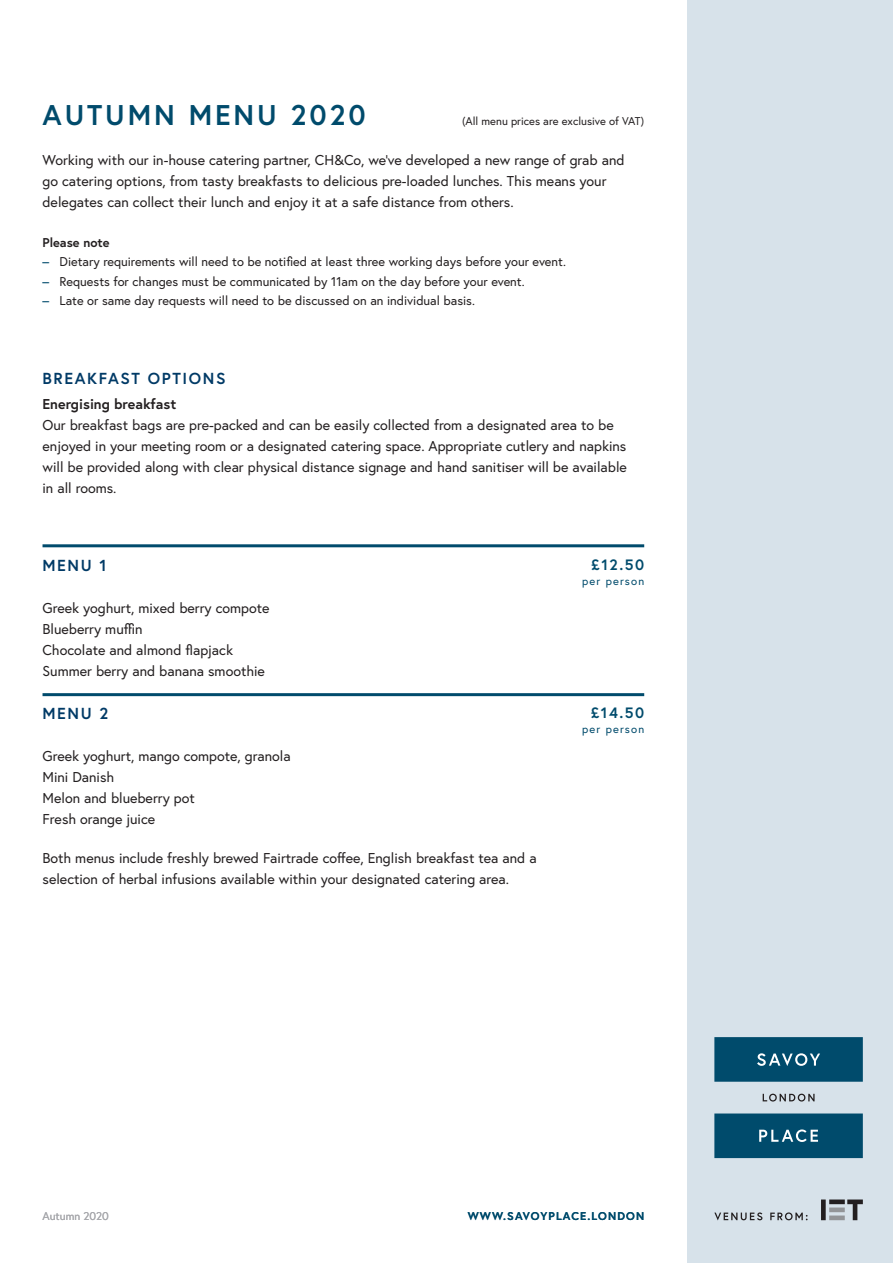
<style>
.page{position:relative;width:893px;height:1263px;background:#fff}
.page>*{position:absolute;margin:0;border:0;box-sizing:border-box;transform-origin:0 0}
.t1{font:700 28.5px "Europa";letter-spacing:.1em;color:#004b6c}
.t2{font:700 15.9px "Europa";letter-spacing:.1em;color:#003a66}
.t3{font:700 15px "Europa";letter-spacing:.1em;color:#004b6c}
.t4{font:14.25px/21px "Europa";color:#231f20}
.t5{font:700 14.25px "Europa";color:#231f20}
.t6{font:12.75px "Europa";color:#231f20}
.t7{font:700 12.75px "Europa";color:#231f20}
.t8{font:11.25px "Europa";color:#231f20}
.t9{font:700 11.25px "Europa";letter-spacing:.1em;color:#004b6c}
.t10{font:11.25px "Europa";letter-spacing:.1em;color:#004b6c}
.t11{font:11.25px "Europa";color:#a8a9ad}
.s1{font-size:13.5px;color:#004b6c}
</style>
<div class="page">
<div style="left:687px;top:0;width:206px;height:1263px;background:#d7e2ea"></div>
<svg style="left:821px;top:1199px;width:42px;height:21px"></svg>
<svg style="left:714px;top:1212px;width:48px;height:8px"></svg>
<svg style="left:770px;top:1212px;width:38px;height:8px"></svg>
<svg style="left:714px;top:1037px;width:149px;height:121px"></svg>
<hr style="left:43px;top:544px;width:601px;height:3px;background:#004b6c">
<hr style="left:43px;top:693px;width:601px;height:3px;background:#004b6c">
<p class="t1" style="left:43px;top:95px;width:325px">AUTUMN MENU 2020</p>
<p class="t8" style="left:462px;top:114px;width:184px">(All menu prices are exclusive of VAT)</p>
<p class="t4" style="left:43px;top:150px;width:584px">Working with our in-house catering partner, CH&amp;Co, we’ve developed a new range of grab and go catering options, from tasty breakfasts to delicious pre-loaded lunches. This means your delegates can collect their lunch and enjoy it at a safe distance from others.</p>
<p class="t7" style="left:43px;top:233px;width:69px">Please note</p>
<p class="t6" style="left:43px;top:254px;width:525px"><span class="s1">–</span> Dietary requirements will need to be notified at least three working days before your event.</p>
<p class="t6" style="left:43px;top:273px;width:484px"><span class="s1">–</span> Requests for changes must be communicated by 11am on the day before your event.</p>
<p class="t6" style="left:43px;top:293px;width:434px"><span class="s1">–</span> Late or same day requests will need to be discussed on an individual basis.</p>
<p class="t2" style="left:43px;top:367px;width:185px">BREAKFAST OPTIONS</p>
<p class="t5" style="left:43px;top:394px;width:135px">Energising breakfast</p>
<p class="t4" style="left:43px;top:414px;width:586px">Our breakfast bags are pre-packed and can be easily collected from a designated area to be enjoyed in your meeting room or a designated catering space. Appropriate cutlery and napkins will be provided along with clear physical distance signage and hand sanitiser will be available in all rooms.</p>
<p class="t2" style="left:43px;top:554px;width:66px">MENU 1</p>
<p class="t4" style="left:43px;top:597px;width:229px">Greek yoghurt, mixed berry compote</p>
<p class="t4" style="left:43px;top:618px;width:102px">Blueberry muffin</p>
<p class="t4" style="left:43px;top:639px;width:192px">Chocolate and almond flapjack</p>
<p class="t4" style="left:43px;top:660px;width:224px">Summer berry and banana smoothie</p>
<p class="t2" style="left:43px;top:703px;width:67px">MENU 2</p>
<p class="t4" style="left:43px;top:745px;width:250px">Greek yoghurt, mango compote, granola</p>
<p class="t4" style="left:43px;top:766px;width:73px">Mini Danish</p>
<p class="t4" style="left:43px;top:787px;width:154px">Melon and blueberry pot</p>
<p class="t4" style="left:43px;top:808px;width:114px">Fresh orange juice</p>
<p class="t4" style="left:43px;top:847px;width:496px">Both menus include freshly brewed Fairtrade coffee, English breakfast tea and a selection of herbal infusions available within your designated catering area.</p>
<p class="t3" style="left:591px;top:554px;width:54px">£12.50</p>
<p class="t10" style="left:582px;top:573px;width:63px">per person</p>
<p class="t3" style="left:591px;top:702px;width:55px">£14.50</p>
<p class="t10" style="left:582px;top:722px;width:63px">per person</p>
<p class="t11" style="left:43px;top:1209px;width:68px">Autumn 2020</p>
<p class="t9" style="left:468px;top:1209px;width:178px">WWW.SAVOYPLACE.LONDON</p>
</div>
